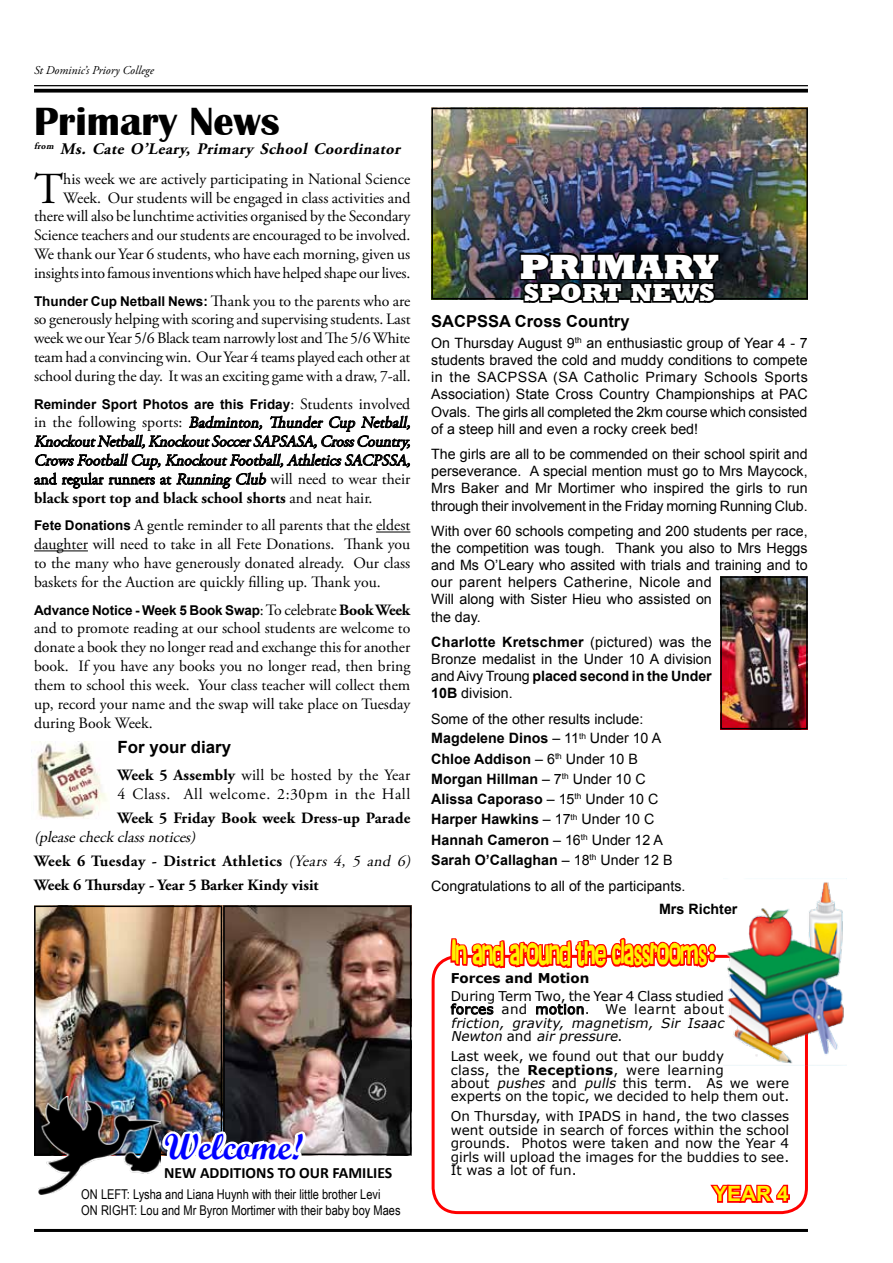
<style>
.page{position:relative;width:893px;height:1263px;background:#fff}
.page>*{position:absolute;margin:0;border:0;box-sizing:border-box;transform-origin:0 0}
.t1{font:44.25px "Adobe Garamond Pro";color:#000}
.t2{font:700 40.5px "Britannic";color:#000}
.t3{font:36px "Script MT Bold";color:#00f}
.t4{font:800 36px "Rockwell";color:#fff}
.t5{font:31.5px "Dreamofme";letter-spacing:-.03em;color:#fff200;scale:.67 1}
.t6{font:800 25.2px "Rockwell";color:#fff}
.t7{font:700 21px "Arial";color:#fff200}
.t8{font:700 16.8px "Arial";color:#000}
.t9{font:700 16.5px "Arial";color:#000}
.t10{font:italic 700 16.2px "Adobe Garamond Pro";color:#000}
.t11{font:15.75px/18.9px "Adobe Garamond Pro";letter-spacing:-.005em;color:#000;text-align:justify}
.t12{font:italic 15.75px/18.9px "Adobe Garamond Pro";color:#000}
.t13{font:700 15.75px/24.2px "Adobe Garamond Pro";letter-spacing:.01em;color:#000}
.t14{font:15.75px/18.9px "Adobe Garamond Pro";letter-spacing:.035em;color:#000}
.t15{font:700 15.75px "Calibri";color:#000}
.t16{font:14.25px/17.1px "Arial";color:#000;text-align:justify}
.t17{font:700 14.25px "Arial";color:#000}
.t18{font:13.5px/13.5px "Verdana";color:#000}
.t19{font:13.5px/16.2px "Arial Narrow";color:#000}
.t20{font:700 13.5px "Arial";color:#000}
.t21{font:italic 13.5px/13.5px "Verdana";color:#000}
.t22{font:700 13.5px "Verdana";color:#000}
.t23{font:italic 12px "Adobe Garamond Pro";color:#000}
.s1{font-family:"Arial";font-weight:700;font-size:13.5px}
.s2{font-family:"Adobe Garamond Pro";font-weight:400;font-size:15.75px}
.s3{font-style:normal}
.s4{font-weight:700;font-style:normal}
.s5{font-family:"Adobe Garamond Pro";font-size:15.75px}
.s6{font-weight:700}
.s7{font-weight:400;font-style:italic}
.s8{font-style:italic}
</style>
<div class="page">
<hr style="left:34px;top:85px;width:774px;height:1px;background:#000">
<svg style="left:408px;top:89px;width:400px;height:4px;background:#1c1c1c"></svg>
<hr style="left:34px;top:1229px;width:774px;height:3px;background:#000">
<img style="left:35px;top:742px;width:72px;height:77px">
<img style="left:748px;top:882px;width:96px;height:183px">
<svg style="left:449px;top:936px;width:342px;height:279px"></svg>
<svg style="left:34px;top:85px;width:374px;height:8px"></svg>
<hr style="left:376px;top:532px;width:34px;height:1px;background:#000">
<hr style="left:34px;top:550px;width:54px;height:1px;background:#000">
<svg style="left:34px;top:415px;width:376px;height:74px"></svg>
<img style="left:434px;top:111px;width:371px;height:185px">
<div style="left:431px;top:108px;width:377px;height:191px;border:2px solid #000101"></div>
<img style="left:518px;top:243px;width:203px;height:60px">
<img style="left:723px;top:579px;width:82px;height:147px">
<div style="left:720px;top:576px;width:88px;height:153px;border:2px solid #000"></div>
<img style="left:37px;top:905px;width:371px;height:247px">
<div style="left:34px;top:905px;width:188px;height:250px;border:2px solid #000"></div>
<div style="left:223px;top:905px;width:188px;height:250px;border:2px solid #000"></div>
<img style="left:38px;top:1097px;width:123px;height:97px">
<img style="left:158px;top:1126px;width:152px;height:46px">
<p class="t23" style="left:34px;top:62px;width:121px">St Dominic’s Priory College</p>
<h2 class="t2" style="left:34px;top:99px;width:247px">Primary News</h2>
<p class="t10" style="left:34px;top:140px;width:371px"><sup>from</sup> Ms. Cate O’Leary, Primary School Coordinator</p>
<h1 class="t1" style="left:34px;top:162px;width:31px">T</h1>
<p class="t11" style="left:34px;top:170px;width:378px;text-align:right">his week we are actively participating in National Science Week. Our students will be engaged in class activities and there will also be lunchtime activities organised by the Secondary Science teachers and our students are encouraged to be involved.<br>We thank our Year 6 students, who have each morning, given us insights into famous inventions which have helped shape our lives.</p>
<p class="t11" style="left:34px;top:292px;width:378px"><span class="s1">Thunder Cup Netball News:</span> Thank you to the parents who are so generously helping with scoring and supervising students. Last week we our Year 5/6 Black team narrowly lost and The 5/6 White team had a convincing win. Our Year 4 teams played each other at school during the day. It was an exciting game with a draw, 7-all.</p>
<p class="t20" style="left:34px;top:395px;width:378px">Reminder Sport Photos are this Friday<span class="s2">: Students involved</span></p>
<p class="t12" style="left:34px;top:414px;width:382px"><span class="s3">i n t h e fo l l o w i n g s p o r t s :</span> Badminton, Thunder Cup Netball, KnockoutNetball,KnockoutSoccerSAPSASA,CrossCountry, CrowsFootballCup,KnockoutFootball,AthleticsSACPSSA, <span class="s3">and regular runners at</span> Running Club <span class="s3">will need to wear their </span><span class="s4">black sport top and black school shorts</span> <span class="s3">and neat hair.</span></p>
<p class="t11" style="left:34px;top:516px;width:378px"><span class="s1">Fete Donations</span> A gentle reminder to all parents that the eldest daughter will need to take in all Fete Donations. Thank you to the many who have generously donated already. Our class baskets for the Auction are quickly filling up. Thank you.</p>
<p class="t20" style="left:34px;top:601px;width:378px">Advance Notice - Week 5 Book Swap<span class="s2">: To celebrate</span> <span class="s5">Book Week</span></p>
<p class="t11" style="left:34px;top:619px;width:378px">and to promote reading at our school students are welcome to donate a book they no longer read and exchange this for another book. If you have any books you no longer read, then bring them to school this week. Your class teacher will collect them up, record your name and the swap will take place on Tuesday during Book Week.</p>
<p class="t8" style="left:118px;top:735px;width:115px">For your diary</p>
<p class="t14" style="left:118px;top:766px;width:294px"><span class="s6">Week 5 Assembly</span> will be hosted by the Year<br>4 Class. All welcome. 2:30pm in the Hall</p>
<p class="t13" style="left:118px;top:806px;width:294px">Week 5 Friday Book week Dress-up Parade</p>
<p class="t13" style="left:34px;top:825px;width:382px"><span class="s7">(pleasecheck classnotices)<br></span>Week 6 Tuesday - District Athletics <span class="s7">(Years 4, 5 and 6)<br></span>Week 6 Thursday - Year 5 Barker Kindy visit</p>
<h3 class="t3" style="left:164px;top:1125px;width:140px">Welcome!</h3>
<p class="t15" style="left:164px;top:1163px;width:230px">NEW ADDITIONS TO OUR FAMILIES</p>
<p class="t19" style="left:81px;top:1186px;width:321px">ON LEFT: Lysha and Liana Huynh with their little brother Levi<br>ON RIGHT: Lou and Mr Byron Mortimer with their baby boy Maes</p>
<h3 class="t4" style="left:520px;top:246px;width:201px">PRIMARY</h3>
<h3 class="t6" style="left:524px;top:278px;width:193px">SPORT NEWS</h3>
<p class="t9" style="left:431px;top:310px;width:200px">SACPSSA Cross Country</p>
<p class="t16" style="left:431px;top:335px;width:378px">On Thursday August 9<sup>th</sup> an enthusiastic group of Year 4 - 7 students braved the cold and muddy conditions to compete in the SACPSSA (SA Catholic Primary Schools Sports Association) State Cross Country Championships at PAC Ovals. The girls all completed the 2km course which consisted of a steep hill and even a rocky creek bed!</p>
<p class="t16" style="left:431px;top:446px;width:378px">The girls are all to be commended on their school spirit and perseverance. A special mention must go to Mrs Maycock, Mrs Baker and Mr Mortimer who inspired the girls to run through their involvement in the Friday morning Running Club.</p>
<p class="t16" style="left:431px;top:523px;width:378px;text-align:left">With over 60 schools competing and 200 students per race, the competition was tough. Thank you also to Mrs Heggs and Ms O’Leary who assited with trials and training and to our parent helpers Catherine, Nicole and<br>Will along with Sister Hieu who assisted on<br>the day.</p>
<p class="t16" style="left:431px;top:634px;width:282px"><span class="s6">Charlotte Kretschmer</span> (pictured) was the Bronze medalist in the Under 10 A division and Aivy Troung <span class="s6">placed second in the Under 10B</span> division.</p>
<p class="t16" style="left:431px;top:709px;width:243px;line-height:20.1px;text-align:left">Some of the other results include:<br><span class="s6">Magdelene Dinos</span> – 11<sup>th</sup> Under 10 A<br><span class="s6">Chloe Addison</span> – 6<sup>th</sup> Under 10 B<br><span class="s6">Morgan Hillman</span> – 7<sup>th</sup> Under 10 C<br><span class="s6">Alissa Caporaso</span> – 15<sup>th</sup> Under 10 C<br><span class="s6">Harper Hawkins</span> – 17<sup>th</sup> Under 10 C<br><span class="s6">Hannah Cameron</span> – 16<sup>th</sup> Under 12 A<br><span class="s6">Sarah O’Callaghan</span> – 18<sup>th</sup> Under 12 B</p>
<p class="t16" style="left:431px;top:877px;width:256px">Congratulations to all of the participants.</p>
<p class="t17" style="left:659px;top:899px;width:80px">Mrs Richter</p>
<h3 class="t5" style="left:451px;top:937px;width:395px">IN AND AROUND THE CLASSROOMS:</h3>
<p class="t22" style="left:451px;top:968px;width:140px">Forces and Motion</p>
<p class="t18" style="left:451px;top:989px;width:275px">During Term Two, the Year 4 Class studied forces and motion. We learnt about</p>
<p class="t21" style="left:451px;top:1016px;width:278px">friction, gravity, magnetism, Sir Isaac<br>Newton <span class="s3">a n d</span> air pressure<span class="s3">.</span></p>
<p class="t18" style="left:451px;top:1049px;width:275px">Last week, we found out that our buddy class, the <span class="s6">Receptions</span>, were learning</p>
<p class="t18" style="left:451px;top:1076px;width:340px">about <span class="s8">pushes</span> and <span class="s8">pulls</span> this term. As we were experts on the topic, we decided to help them out.</p>
<p class="t18" style="left:451px;top:1109px;width:340px;text-align:justify">On Thursday, with IPADS in hand, the two classes went outside in search of forces within the school grounds. Photos were taken and now the Year 4 girls will upload the images for the buddies to see.<br>It was a lot of fun.</p>
<h3 class="t7" style="left:713px;top:1180px;width:30px">Year</h3>
<h3 class="t7" style="left:777px;top:1180px;width:13px">4</h3>
</div>
